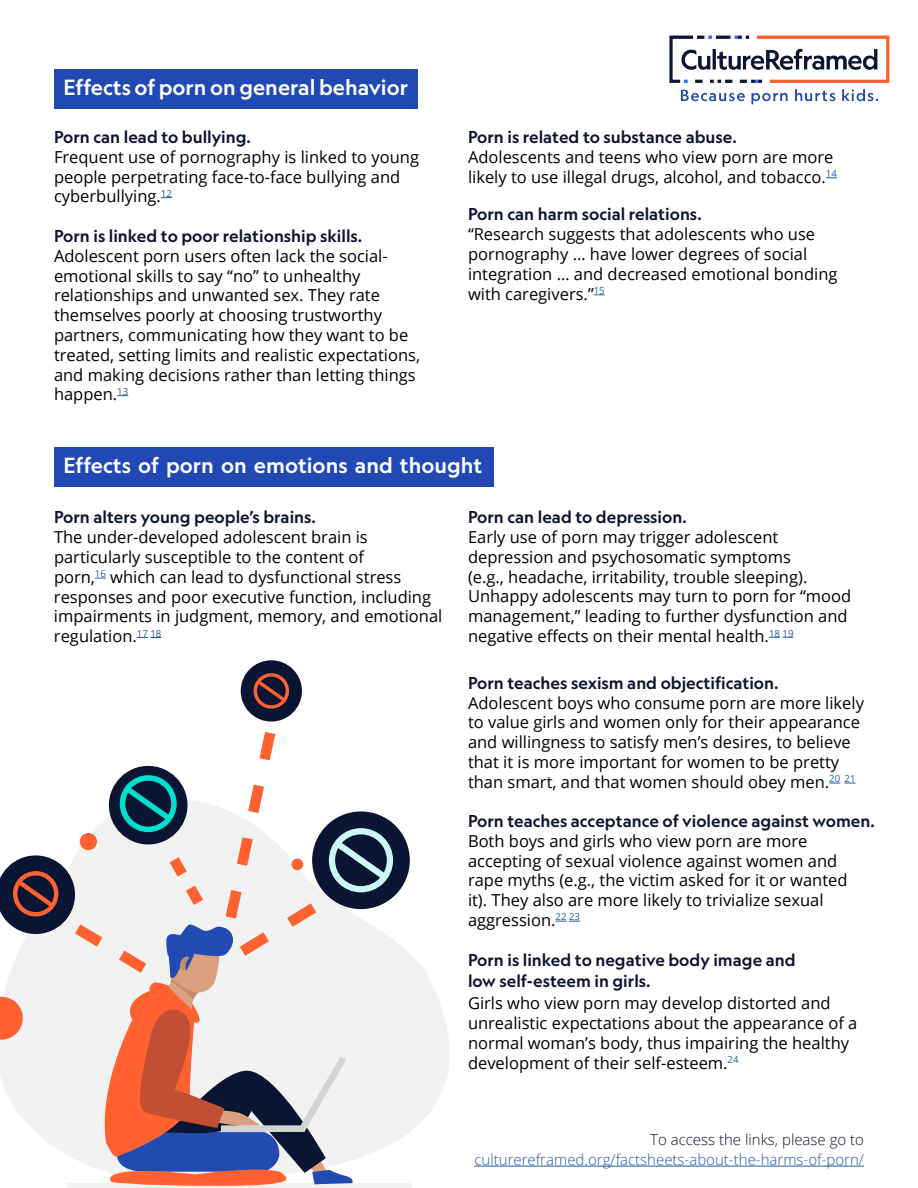
<style>
.page{position:relative;width:918px;height:1188px;background:#fff}
.page>*{position:absolute;margin:0;border:0;box-sizing:border-box;transform-origin:0 0}
.t1{font:500 21px "Geograph";color:#fff}
.t2{font:16.5px/19.8px "Open Sans";color:#000}
.t3{font:500 16.5px/20.5px "Geograph";color:#0a1533}
.t4{font:300 15px "Open Sans";color:#215e9e}
.t5{font:300 15px "Open Sans";color:#0a1533}
</style>
<div class="page">
<div style="left:54px;top:447px;width:439px;height:40px;background:#2249b3"></div>
<svg style="left:137px;top:637px;width:24px;height:1px"></svg>
<svg style="left:829px;top:783px;width:27px;height:1px"></svg>
<svg style="left:769px;top:637px;width:25px;height:1px"></svg>
<svg style="left:556px;top:921px;width:24px;height:1px"></svg>
<div style="left:54px;top:69px;width:364px;height:40px;background:#2249b3"></div>
<svg style="left:393px;top:829px;width:123px;height:355px"></svg>
<hr style="left:67px;top:1184px;width:345px;height:4px;background:#f2f2f2">
<div style="left:312px;top:811px;width:98px;height:98px;background:#0a1433;border-radius:50%"></div>
<div style="left:241px;top:660px;width:61px;height:62px;background:#0a1433;border-radius:50%"></div>
<svg style="left:254px;top:673px;width:35px;height:36px"></svg>
<svg style="left:0;top:720px;width:393px;height:466px"></svg>
<hr style="left:474px;top:1166px;width:390px;height:1px;background:#215e9e">
<img style="left:669px;top:35px;width:221px;height:70px">
<p class="t1" style="left:63px;top:74px;width:346px">Effects of porn on general behavior</p>
<p class="t3" style="left:54px;top:126px;width:198px">Porn can lead to bullying.</p>
<p class="t2" style="left:54px;top:146px;width:367px">Frequent use of pornography is linked to young people perpetrating face-to-face bullying and cyberbullying.<sup>12</sup></p>
<p class="t3" style="left:54px;top:225px;width:310px">Porn is linked to poor relationship skills.</p>
<p class="t2" style="left:54px;top:245px;width:368px">Adolescent porn users often lack the social&shy;emotional skills to say “no” to unhealthy relationships and unwanted sex. They rate themselves poorly at choosing trustworthy partners, communicating how they want to be treated, setting limits and realistic expectations, and making decisions rather than letting things happen.<sup>13</sup></p>
<p class="t3" style="left:468px;top:126px;width:270px">Porn is related to substance abuse.</p>
<p class="t2" style="left:468px;top:146px;width:370px">Adolescents and teens who view porn are more likely to use illegal drugs, alcohol, and tobacco.<sup>14</sup></p>
<p class="t3" style="left:468px;top:204px;width:235px">Porn can harm social relations.</p>
<p class="t2" style="left:468px;top:224px;width:371px">“Research suggests that adolescents who use pornography … have lower degrees of social integration … and decreased emotional bonding with caregivers.”<sup>15</sup></p>
<p class="t1" style="left:63px;top:452px;width:420px">Effects of porn on emotions and thought</p>
<p class="t3" style="left:54px;top:507px;width:264px">Porn alters young people’s brains.</p>
<p class="t2" style="left:54px;top:527px;width:390px">The under-developed adolescent brain is particularly susceptible to the content of<br>porn,<sup>16</sup> which can lead to dysfunctional stress responses and poor executive function, including impairments in judgment, memory, and emotional regulation.<sup>17</sup> <sup>18</sup></p>
<p class="t3" style="left:468px;top:672px;width:312px">Porn teaches sexism and objectification.</p>
<p class="t2" style="left:468px;top:692px;width:398px">Adolescent boys who consume porn are more likely to value girls and women only for their appearance and willingness to satisfy men’s desires, to believe that it is more important for women to be pretty than smart, and that women should obey men.<sup>20</sup> <sup>21</sup></p>
<p class="t3" style="left:468px;top:507px;width:220px">Porn can lead to depression.</p>
<p class="t2" style="left:468px;top:527px;width:385px">Early use of porn may trigger adolescent depression and psychosomatic symptoms<br>(e.g., headache, irritability, trouble sleeping).<br>Unhappy adolescents may turn to porn for “mood management,” leading to further dysfunction and negative effects on their mental health.<sup>18</sup> <sup>19</sup></p>
<p class="t3" style="left:468px;top:810px;width:408px">Porn teaches acceptance of violence against women.</p>
<p class="t2" style="left:468px;top:830px;width:381px">Both boys and girls who view porn are more accepting of sexual violence against women and rape myths (e.g., the victim asked for it or wanted it). They also are more likely to trivialize sexual aggression.<sup>22</sup> <sup>23</sup></p>
<p class="t3" style="left:468px;top:949px;width:329px">Porn is linked to negative body image and low self-esteem in girls.</p>
<p class="t2" style="left:468px;top:993px;width:391px">Girls who view porn may develop distorted and unrealistic expectations about the appearance of a normal woman’s body, thus impairing the healthy development of their self-esteem.<sup>24</sup></p>
<p class="t5" style="left:650px;top:1130px;width:215px">To access the links, please go to</p>
<p class="t4" style="left:474px;top:1149px;width:391px">culturereframed.org/factsheets-about-the-harms-of-porn/</p>
</div>
